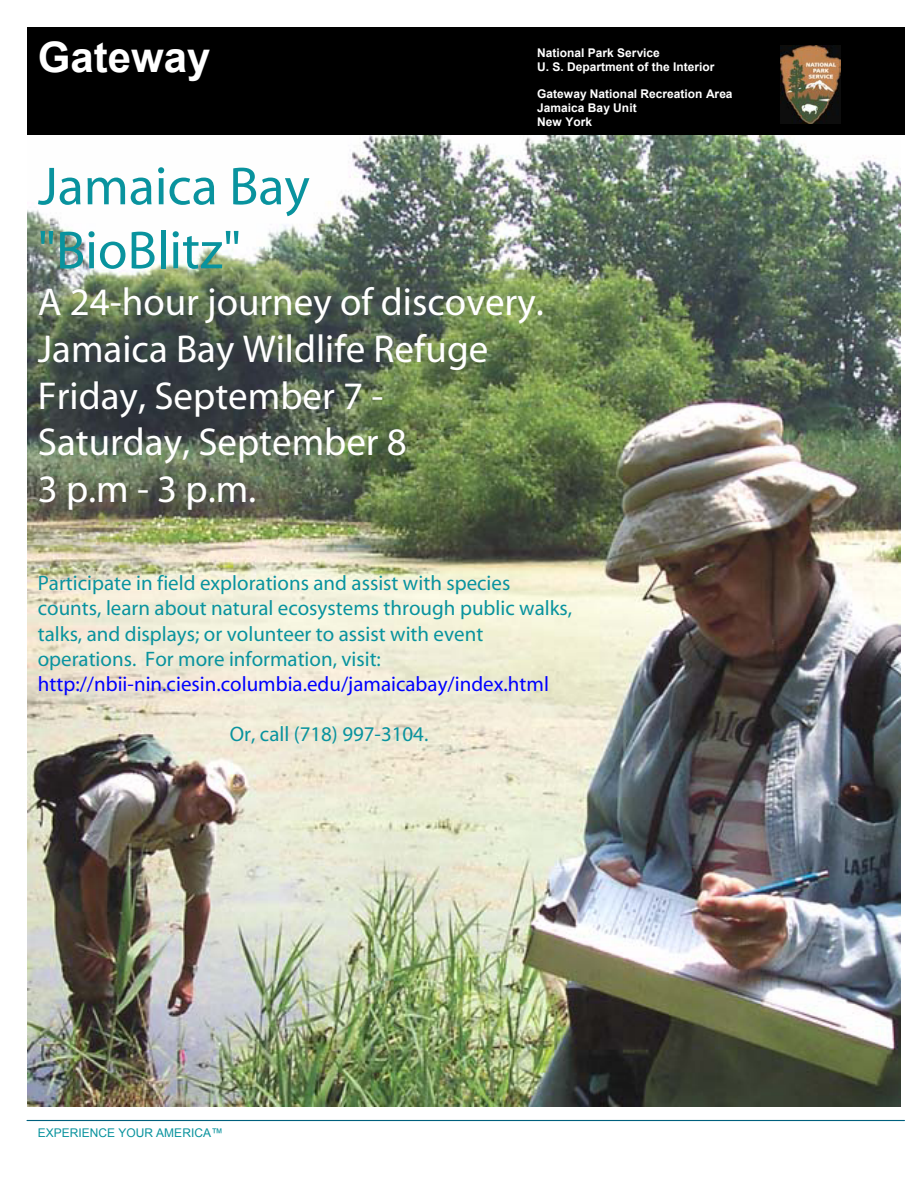
<style>
.page{position:relative;width:918px;height:1188px;background:#fff}
.page>*{position:absolute;margin:0;border:0;box-sizing:border-box;transform-origin:0 0}
.t1{font:54px/64.1px "Myriad";color:#09939e}
.t2{font:700 42px "Arial";color:#fff}
.t3{font:39px/46.8px "Myriad";color:#fff}
.t4{font:21px/25.2px "Myriad";color:#09939e}
.t5{font:21px "Myriad";color:#00f}
.t6{font:700 12px/14px "Arial";color:#fff}
.t7{font:12px "Arial";color:#09939e}
</style>
<div class="page">
<img style="left:27px;top:135px;width:874px;height:971px">
<div style="left:27px;top:27px;width:877px;height:108px;background:#000"></div>
<img style="left:780px;top:46px;width:60px;height:77px">
<hr style="left:27px;top:1120px;width:877px;height:1px;background:#00607e">
<h2 class="t2" style="left:38px;top:29px;width:174px">Gateway</h2>
<p class="t6" style="left:537px;top:46px;width:179px">National Park Service<br>U. S. Department of the Interior</p>
<p class="t6" style="left:537px;top:88px;width:197px">Gateway National Recreation Area<br>Jamaica Bay Unit<br>New York</p>
<h1 class="t1" style="left:38px;top:157px;width:274px">Jamaica Bay "BioBlitz"</h1>
<h3 class="t3" style="left:38px;top:280px;width:508px">A 24-hour journey of discovery.<br>Jamaica Bay Wildlife Refuge<br>Friday, September 7 -<br>Saturday, September 8<br>3 p.m - 3 p.m.</h3>
<p class="t4" style="left:38px;top:571px;width:536px">Participate in field explorations and assist with species counts, learn about natural ecosystems through public walks, talks, and displays; or volunteer to assist with event operations. For more information, visit:</p>
<p class="t5" style="left:38px;top:673px;width:513px">http://nbii-nin.ciesin.columbia.edu/jamaicabay/index.html</p>
<p class="t4" style="left:230px;top:723px;width:200px">Or, call (718) 997-3104.</p>
<p class="t7" style="left:38px;top:1125px;width:187px">EXPERIENCE YOUR AMERICA™</p>
</div>
